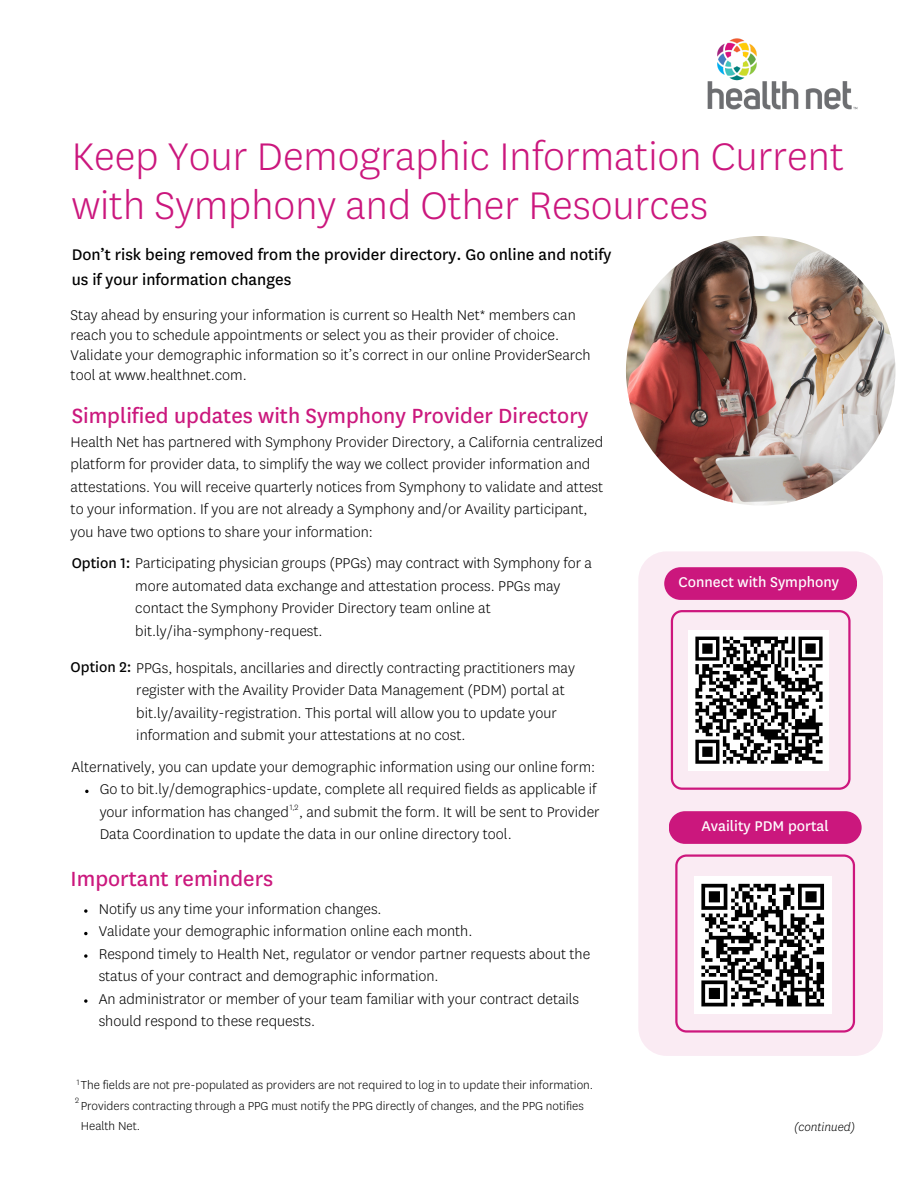
<style>
.page{position:relative;width:918px;height:1188px;background:#fff}
.page>*{position:absolute;margin:0;border:0;box-sizing:border-box;transform-origin:0 0}
.t1{font:300 45px/49.5px "Centene Sans";color:#cb177d}
.t2{font:24px "Centene Sans";color:#cb187d}
.t3{font:18px/24.8px "Centene Sans";color:#000}
.t4{font:300 16.5px/22.5px "Centene Sans";color:#000}
.t5{font:16.5px "Centene Sans";color:#fff}
.t6{font:300 13.5px/20.2px "Centene Sans";color:#000}
.t7{font:italic 300 13.5px "Centene Sans";color:#000}
.t8{font:300 9px "Centene Sans";color:#000}
.s1{font-weight:400}
</style>
<div class="page">
<div style="left:638px;top:551px;width:245px;height:505px;background:#faebf3"></div>
<img style="left:707px;top:38px;width:151px;height:72px">
<img style="left:626px;top:236px;width:269px;height:270px;border-radius:50%">
<svg style="left:664px;top:567px;width:193px;height:33px;background:#cd2082"></svg>
<svg style="left:671px;top:610px;width:179px;height:180px"></svg>
<svg style="left:669px;top:811px;width:193px;height:33px;background:#cd2082"></svg>
<svg style="left:675px;top:854px;width:180px;height:178px"></svg>
<svg style="left:85px;top:790px;width:4px;height:3px"></svg>
<svg style="left:84px;top:909px;width:4px;height:4px"></svg>
<svg style="left:84px;top:932px;width:4px;height:3px"></svg>
<svg style="left:84px;top:954px;width:4px;height:4px"></svg>
<svg style="left:84px;top:999px;width:4px;height:4px"></svg>
<h1 class="t1" style="left:72px;top:133px;width:774px">Keep Your Demographic Information Current with Symphony and Other Resources</h1>
<p class="t3" style="left:72px;top:243px;width:541px">Don’t risk being removed from the provider directory. Go online and notify us if your information changes</p>
<p class="t4" style="left:71px;top:305px;width:522px;line-height:20.2px">Stay ahead by ensuring your information is current so Health Net* members can reach you to schedule appointments or select you as their provider of choice.<br>Validate your demographic information so it’s correct in our online ProviderSearch tool at www.healthnet.com.</p>
<h2 class="t2" style="left:72px;top:405px;width:518px">Simplified updates with Symphony Provider Directory</h2>
<p class="t4" style="left:71px;top:431px;width:534px">Health Net has partnered with Symphony Provider Directory, a California centralized platform for provider data, to simplify the way we collect provider information and attestations. You will receive quarterly notices from Symphony to validate and attest to your information. If you are not already a Symphony and/or Availity participant, you have two options to share your information:</p>
<p class="t4" style="left:135px;top:553px;width:458px;text-indent:-64px"><span class="s1">Option 1:</span> Participating physician groups (PPGs) may contract with Symphony for a more automated data exchange and attestation process. PPGs may contact the Symphony Provider Directory team online at bit.ly/iha-symphony-request.</p>
<p class="t5" style="left:679px;top:575px;width:162px">Connect with Symphony</p>
<p class="t4" style="left:136px;top:657px;width:440px;text-indent:-66px"><span class="s1">Option 2:</span> PPGs, hospitals, ancillaries and directly contracting practitioners may register with the Availity Provider Data Management (PDM) portal at bit.ly/availity-registration. This portal will allow you to update your information and submit your attestations at no cost.</p>
<p class="t4" style="left:72px;top:756px;width:525px">Alternatively, you can update your demographic information using our online form:</p>
<p class="t4" style="left:100px;top:779px;width:501px">Go to bit.ly/demographics-update, complete all required fields as applicable if your information has changed<sup>1</sup> , and submit the form. It will be sent to Provider</p>
<p class="t8" style="left:292px;top:803px;width:8px">,2</p>
<p class="t4" style="left:100px;top:824px;width:414px">Data Coordination to update the data in our online directory tool.</p>
<h2 class="t2" style="left:71px;top:868px;width:204px">Important reminders</h2>
<p class="t4" style="left:99px;top:898px;width:284px">Notify us any time your information changes.</p>
<p class="t4" style="left:99px;top:921px;width:375px">Validate your demographic information online each month.</p>
<p class="t4" style="left:99px;top:943px;width:493px">Respond timely to Health Net, regulator or vendor partner requests about the status of your contract and demographic information.</p>
<p class="t4" style="left:99px;top:988px;width:482px">An administrator or member of your team familiar with your contract details should respond to these requests.</p>
<p class="t6" style="left:77px;top:1076px;width:518px"><sup>1</sup> The fields are not pre-populated as providers are not required to log in to update their information.</p>
<p class="t8" style="left:75px;top:1096px;width:5px">2</p>
<p class="t6" style="left:81px;top:1096px;width:505px">Providers contracting through a PPG must notify the PPG directly of changes, and the PPG notifies<br>Health Net.</p>
<p class="t5" style="left:702px;top:819px;width:129px">Availity PDM portal</p>
<p class="t7" style="left:794px;top:1121px;width:62px">(continued)</p>
</div>
